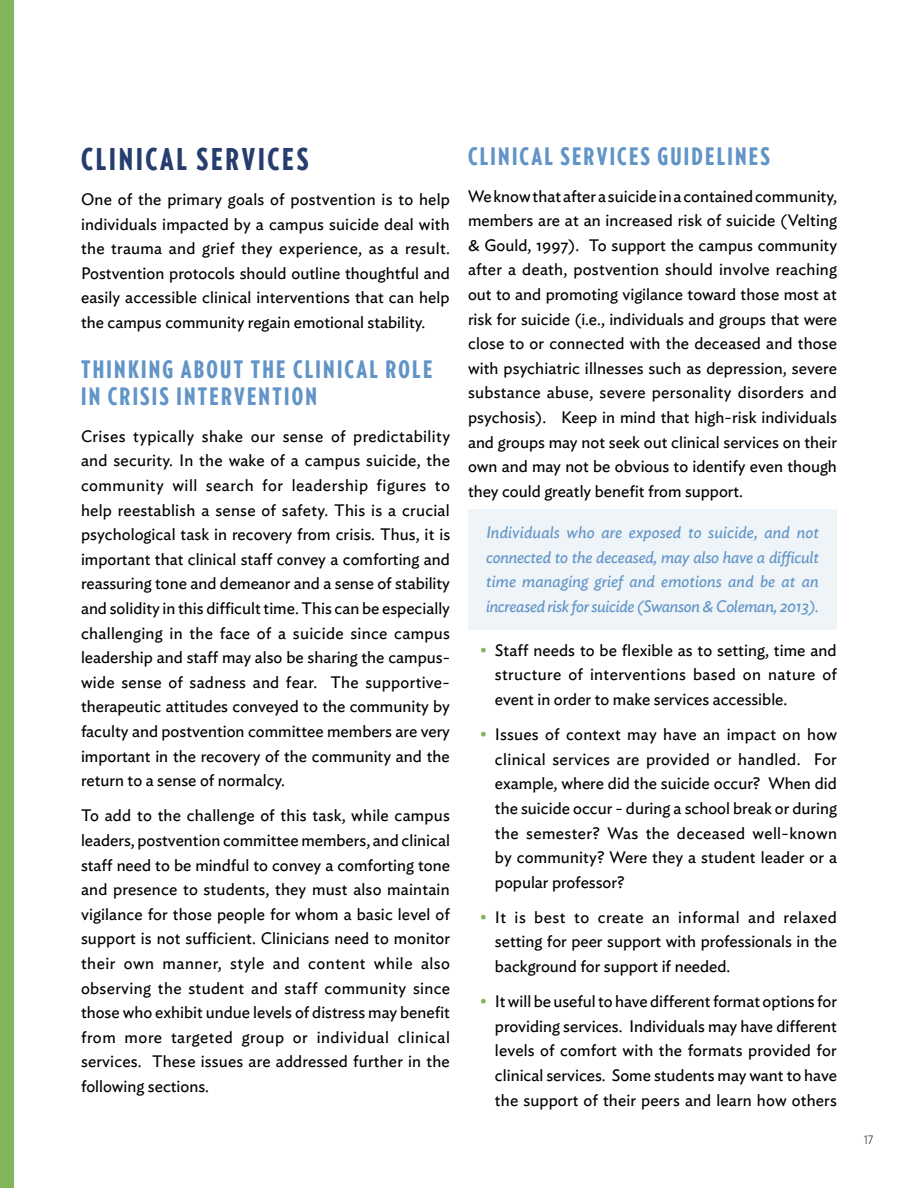
<style>
.page{position:relative;width:918px;height:1188px;background:#fff}
.page>*{position:absolute;margin:0;border:0;box-sizing:border-box;transform-origin:0 0}
.t1{font:900 30px "Verlag Compressed";letter-spacing:.095em;color:#263d6e}
.t2{font:900 24px/27.6px "Verlag Compressed";letter-spacing:.095em;color:#6194c7}
.t3{font:16.5px/24.6px "Ideal Sans";color:#000;text-align:justify}
.t4{font:italic 16.5px/24.6px "Ideal Sans";letter-spacing:-.02em;color:#6194c7;text-align:justify}
.t5{font:300 12px "Gotham Narrow";color:#000}
.s1{color:#80b559}
</style>
<div class="page">
<div style="left:0;top:0;width:14px;height:1188px;background:#80b559"></div>
<div style="left:468px;top:509px;width:369px;height:120px;background:#eef4f8"></div>
<h1 class="t1" style="left:81px;top:137px;width:229px">CLINICAL SERVICES</h1>
<p class="t3" style="left:81px;top:186px;width:371px">One of the primary goals of postvention is to help individuals impacted by a campus suicide deal with the trauma and grief they experience, as a result.<br>Postvention protocols should outline thoughtful and easily accessible clinical interventions that can help the campus community regain emotional stability.</p>
<h2 class="t2" style="left:81px;top:354px;width:353px">THINKING ABOUT THE CLINICAL ROLE<br>IN CRISIS INTERVENTION</h2>
<p class="t3" style="left:81px;top:423px;width:371px">Crises typically shake our sense of predictability and security. In the wake of a campus suicide, the community will search for leadership figures to help reestablish a sense of safety. This is a crucial psychological task in recovery from crisis. Thus, it is important that clinical staff convey a comforting and reassuring tone and demeanor and a sense of stability and solidity in this difficult time. This can be especially challenging in the face of a suicide since campus leadership and staff may also be sharing the campus&shy;wide sense of sadness and fear. The supportive&shy;therapeutic attitudes conveyed to the community by faculty and postvention committee members are very important in the recovery of the community and the return to a sense of normalcy.</p>
<p class="t3" style="left:81px;top:802px;width:371px">To add to the challenge of this task, while campus leaders, postvention committee members, and clinical staff need to be mindful to convey a comforting tone and presence to students, they must also maintain vigilance for those people for whom a basic level of support is not sufficient. Clinicians need to monitor their own manner, style and content while also observing the student and staff community since those who exhibit undue levels of distress may benefit from more targeted group or individual clinical services. These issues are addressed further in the following sections.</p>
<h2 class="t2" style="left:468px;top:142px;width:303px">CLINICAL SERVICES GUIDELINES</h2>
<p class="t3" style="left:468px;top:182px;width:371px">We know that after a suicide in a contained community, members are at an increased risk of suicide (Velting &amp; Gould, 1997). To support the campus community after a death, postvention should involve reaching out to and promoting vigilance toward those most at risk for suicide (i.e., individuals and groups that were close to or connected with the deceased and those with psychiatric illnesses such as depression, severe substance abuse, severe personality disorders and psychosis). Keep in mind that high-risk individuals and groups may not seek out clinical services on their own and may not be obvious to identify even though they could greatly benefit from support.</p>
<p class="t4" style="left:486px;top:519px;width:335px">Individuals who are exposed to suicide, and not connected to the deceased, may also have a difficult time managing grief and emotions and be at an increased risk for suicide (Swanson &amp; Coleman, 2013).</p>
<p class="t3" style="left:495px;top:637px;width:344px;text-indent:-15px"><span class="s1">•</span> Staff needs to be flexible as to setting, time and structure of interventions based on nature of event in order to make services accessible.</p>
<p class="t3" style="left:495px;top:721px;width:344px;text-indent:-15px"><span class="s1">•</span> Issues of context may have an impact on how clinical services are provided or handled. For example, where did the suicide occur? When did the suicide occur - during a school break or during the semester? Was the deceased well-known by community? Were they a student leader or a popular professor?</p>
<p class="t3" style="left:495px;top:904px;width:344px;text-indent:-15px"><span class="s1">•</span> It is best to create an informal and relaxed setting for peer support with professionals in the background for support if needed.</p>
<p class="t3" style="left:495px;top:988px;width:344px;text-indent:-15px"><span class="s1">•</span> It will be useful to have different format options for providing services. Individuals may have different levels of comfort with the formats provided for clinical services. Some students may want to have the support of their peers and learn how others</p>
<p class="t5" style="left:864px;top:1132px;width:11px">17</p>
</div>
